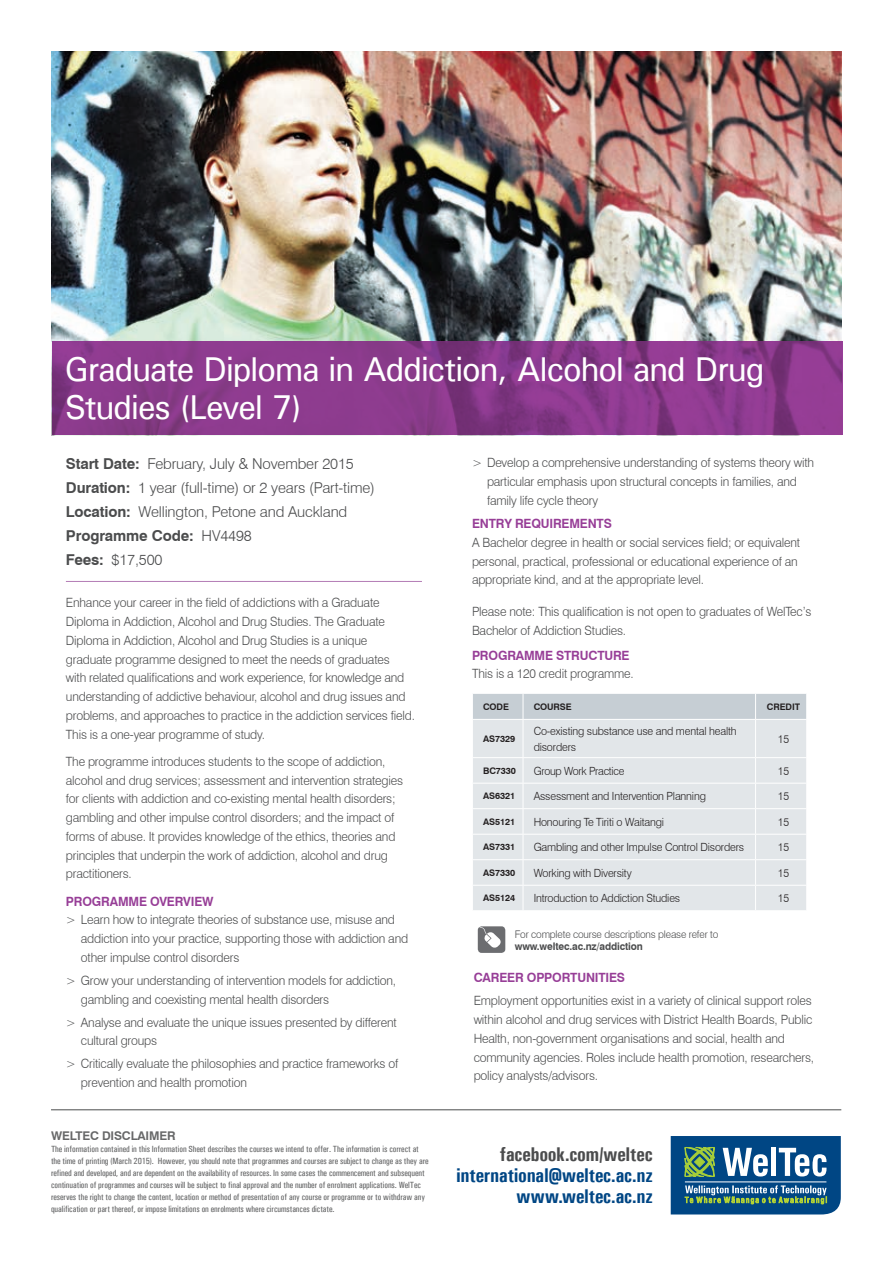
<style>
.page{position:relative;width:893px;height:1263px;background:#fff}
.page>*{position:absolute;margin:0;border:0;box-sizing:border-box;transform-origin:0 0}
.t1{font:500 34.5px/37.5px "Univers";letter-spacing:-.035em;color:#fff;scale:.95 1}
.t2{font:700 19.95px/21.1px "Univers Condensed";letter-spacing:-.01em;color:#004684;text-align:right}
.t3{font:300 15px/24px "Swiss 721 BT";letter-spacing:-.01em;color:#4b4c4d}
.t4{font:700 15px "Swiss 721 BT";letter-spacing:-.01em;color:#4b4c4d}
.t5{font:300 12.75px/18.8px "Swiss 721 BT";letter-spacing:-.015em;color:#4b4c4d;scale:.96 1}
.t6{font:700 12.75px "Swiss 721 BT";letter-spacing:-.015em;color:#973e97;scale:.96 1}
.t7{font:700 12px "Swiss 721 BT";letter-spacing:-.015em;color:#4b4c4d}
.t8{font:300 11.25px/16.5px "Swiss 721 BT";letter-spacing:-.015em;color:#231f20;scale:.96 1}
.t9{font:300 11.25px "Swiss 721 BT";letter-spacing:-.015em;color:#231f20;scale:.95 1}
.t10{font:300 10.5px/12px "Swiss 721 BT";letter-spacing:-.015em;color:#4b4c4d;scale:.96 1}
.t11{font:500 9px/12px "Univers Condensed";letter-spacing:-.005em;color:#4b4c4d}
.t12{font:700 9px "Swiss 721 BT";letter-spacing:-.01em;color:#231f20}
.s1{font-weight:700}
.s2{font-weight:300}
.s3{font-weight:700;color:#973e97}
.s4{color:#4b4c4d}
</style>
<div class="page">
<img style="left:51px;top:51px;width:790px;height:384px">
<svg style="left:52px;top:342px;width:790px;height:93px;background:#8a398b"></svg>
<hr style="left:66px;top:581px;width:356px;height:1px;background:#b37cb5">
<hr style="left:51px;top:1109px;width:790px;height:1px;background:#4b4c4d">
<div style="left:473px;top:720px;width:333px;height:190px;background:#e2e6e9"></div>
<div style="left:473px;top:694px;width:334px;height:25px;background:#c6ced4"></div>
<hr style="left:756px;top:757px;width:51px;height:1px;background:#fff">
<hr style="left:756px;top:783px;width:51px;height:1px;background:#fff">
<hr style="left:756px;top:808px;width:51px;height:1px;background:#fff">
<hr style="left:756px;top:834px;width:51px;height:1px;background:#fff">
<hr style="left:756px;top:859px;width:51px;height:1px;background:#fff">
<hr style="left:756px;top:885px;width:51px;height:1px;background:#fff">
<hr style="left:523px;top:720px;width:1px;height:37px;background:#fff">
<hr style="left:755px;top:720px;width:1px;height:37px;background:#fff">
<hr style="left:472px;top:757px;width:51px;height:1px;background:#fff">
<hr style="left:523px;top:757px;width:233px;height:1px;background:#fff">
<hr style="left:472px;top:783px;width:51px;height:1px;background:#fff">
<hr style="left:523px;top:783px;width:233px;height:1px;background:#fff">
<hr style="left:472px;top:808px;width:51px;height:1px;background:#fff">
<hr style="left:523px;top:808px;width:233px;height:1px;background:#fff">
<hr style="left:472px;top:834px;width:51px;height:1px;background:#fff">
<hr style="left:523px;top:834px;width:233px;height:1px;background:#fff">
<hr style="left:472px;top:859px;width:51px;height:1px;background:#fff">
<hr style="left:523px;top:859px;width:233px;height:1px;background:#fff">
<hr style="left:472px;top:885px;width:51px;height:1px;background:#fff">
<hr style="left:523px;top:885px;width:233px;height:1px;background:#fff">
<svg style="left:523px;top:758px;width:1px;height:152px"></svg>
<svg style="left:755px;top:758px;width:1px;height:152px"></svg>
<svg style="left:671px;top:1136px;width:170px;height:78px;background:#376f91"></svg>
<div style="left:478px;top:926px;width:27px;height:27px;background:#6c6d70;border-radius:4px"></div>
<svg style="left:478px;top:926px;width:23px;height:22px"></svg>
<p class="t1" style="left:65px;top:350px;width:738px">Graduate Diploma in Addiction, Alcohol and Drug<br>Studies (Level 7)</p>
<p class="t3" style="left:66px;top:452px;width:289px"><span class="s1">Start Date:</span> February, July &amp; November 2015</p>
<p class="t3" style="left:66px;top:476px;width:310px"><span class="s1">Duration:</span> 1 year (full-time) or 2 years (Part-time)<br><span class="s1">Location:</span> Wellington, Petone and Auckland</p>
<p class="t4" style="left:66px;top:527px;width:187px">Programme Code: <span class="s2">HV4498</span></p>
<p class="t3" style="left:66px;top:548px;width:98px"><span class="s1">Fees:</span> $17,500</p>
<p class="t5" style="left:66px;top:593px;width:365px">Enhance your career in the field of addictions with a Graduate Diploma in Addiction, Alcohol and Drug Studies. The Graduate Diploma in Addiction, Alcohol and Drug Studies is a unique graduate programme designed to meet the needs of graduates<br>with related qualifications and work experience, for knowledge and understanding of addictive behaviour, alcohol and drug issues and problems, and approaches to practice in the addiction services field.<br>This is a one-year programme of study.</p>
<p class="t5" style="left:66px;top:752px;width:353px">The programme introduces students to the scope of addiction, alcohol and drug services; assessment and intervention strategies for clients with addiction and co-existing mental health disorders; gambling and other impulse control disorders; and the impact of forms of abuse. It provides knowledge of the ethics, theories and principles that underpin the work of addiction, alcohol and drug practitioners.</p>
<p class="t6" style="left:66px;top:893px;width:155px">PROGRAMME OVERVIEW</p>
<p class="t5" style="left:66px;top:910px;width:344px">&gt; Learn how to integrate theories of substance use, misuse and</p>
<p class="t5" style="left:81px;top:929px;width:342px">addiction into your practice, supporting those with addiction and</p>
<p class="t5" style="left:81px;top:948px;width:167px">other impulse control disorders</p>
<p class="t5" style="left:81px;top:971px;width:330px;text-indent:-15px">&gt; Grow your understanding of intervention models for addiction, gambling and coexisting mental health disorders</p>
<p class="t5" style="left:81px;top:1013px;width:331px;text-indent:-15px">&gt; Analyse and evaluate the unique issues presented by different cultural groups</p>
<p class="t5" style="left:81px;top:1054px;width:332px;text-indent:-15px">&gt; Critically evaluate the philosophies and practice frameworks of prevention and health promotion</p>
<p class="t7" style="left:51px;top:1128px;width:126px">WELTEC DISCLAIMER</p>
<p class="t11" style="left:51px;top:1143px;width:379px">The information contained in this Information Sheet describes the courses we intend to offer. The information is correct at the time of printing (March 2015). However, you should note that programmes and courses are subject to change as they are refined and developed, and are dependent on the availability of resources. In some cases the commencement and subsequent continuation of programmes and courses will be subject to final approval and the number of enrolment applications. WelTec reserves the right to change the content, location or method of presentation of any course or programme or to withdraw any qualification or part thereof, or impose limitations on enrolments where circumstances dictate.</p>
<p class="t5" style="left:487px;top:453px;width:342px;text-indent:-15px">&gt; Develop a comprehensive understanding of systems theory with particular emphasis upon structural concepts in families, and family life cycle theory</p>
<p class="t5" style="left:472px;top:514px;width:343px"><span class="s3">ENTRY REQUIREMENTS<br></span>A Bachelor degree in health or social services field; or equivalent personal, practical, professional or educational experience of an appropriate kind, and at the appropriate level.</p>
<p class="t5" style="left:472px;top:602px;width:355px">Please note: This qualification is not open to graduates of WelTec’s<br>Bachelor of Addiction Studies.</p>
<p class="t5" style="left:472px;top:645px;width:170px"><span class="s3">PROGRAMME STRUCTURE<br></span>This is a 120 credit programme.</p>
<p class="t12" style="left:483px;top:701px;width:27px">CODE</p>
<p class="t12" style="left:534px;top:701px;width:40px">COURSE</p>
<p class="t12" style="left:767px;top:701px;width:35px">CREDIT</p>
<p class="t12" style="left:483px;top:733px;width:34px">AS7329</p>
<p class="t8" style="left:534px;top:722px;width:213px">Co-existing substance use and mental health disorders</p>
<p class="t8" style="left:778px;top:730px;width:13px">15</p>
<p class="t12" style="left:483px;top:765px;width:35px">BC7330</p>
<p class="t9" style="left:534px;top:764px;width:97px">Group Work Practice</p>
<p class="t8" style="left:778px;top:762px;width:13px">15</p>
<p class="t12" style="left:483px;top:791px;width:34px">AS6321</p>
<p class="t8" style="left:534px;top:788px;width:181px">Assessment and Intervention Planning</p>
<p class="t8" style="left:778px;top:788px;width:13px">15</p>
<p class="t12" style="left:483px;top:816px;width:34px">AS5121</p>
<p class="t8" style="left:534px;top:813px;width:137px">Honouring Te Tiriti o Waitangi</p>
<p class="t8" style="left:778px;top:813px;width:13px">15</p>
<p class="t12" style="left:483px;top:842px;width:34px">AS7331</p>
<p class="t8" style="left:534px;top:839px;width:221px">Gambling and other Impulse Control Disorders</p>
<p class="t8" style="left:778px;top:839px;width:13px">15</p>
<p class="t12" style="left:483px;top:867px;width:34px">AS7330</p>
<p class="t8" style="left:534px;top:864px;width:104px">Working with Diversity</p>
<p class="t8" style="left:778px;top:864px;width:13px">15</p>
<p class="t12" style="left:483px;top:893px;width:34px">AS5124</p>
<p class="t8" style="left:534px;top:890px;width:154px">Introduction to Addiction Studies</p>
<p class="t8" style="left:778px;top:890px;width:13px">15</p>
<p class="t10" style="left:515px;top:929px;width:213px">For complete course descriptions please refer to <span class="s1">www.weltec.ac.nz/addiction</span></p>
<p class="t6" style="left:474px;top:970px;width:159px">CAREER OPPORTUNITIES</p>
<p class="t5" style="left:474px;top:991px;width:356px">Employment opportunities exist in a variety of clinical support roles within alcohol and drug services with District Health Boards, Public Health, non-government organisations and social, health and community agencies. Roles include health promotion, researchers, policy analysts/advisors.</p>
<p class="t2" style="left:456px;top:1143px;width:198px"><span class="s4">facebook.com/weltec </span>international@weltec.ac.nz www.weltec.ac.nz</p>
</div>
